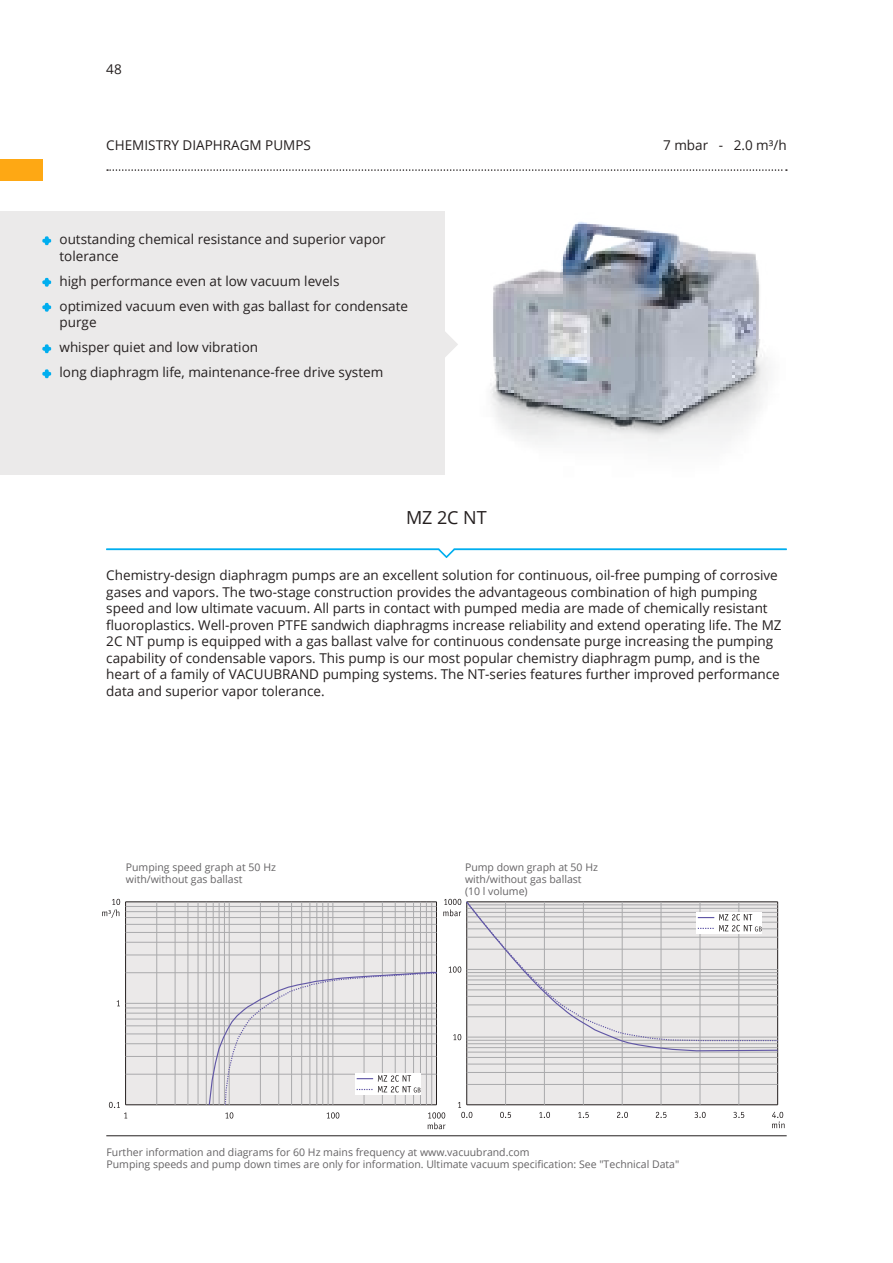
<style>
.page{position:relative;width:893px;height:1263px;background:#fff}
.page>*{position:absolute;margin:0;border:0;box-sizing:border-box;transform-origin:0 0}
.t1{font:18px "Open Sans";color:#241f1f}
.t2{font:13.5px/16.5px "Open Sans";color:#241f1f}
.t3{font:10.5px/12px "Open Sans";color:#656365}
.s1{font-family:"Cooper Black Std";font-style:italic;color:#00aeef}
</style>
<div class="page">
<svg style="left:444px;top:317px;width:14px;height:54px"></svg>
<div style="left:0;top:212px;width:444px;height:263px;background:#ebeaea"></div>
<svg style="left:107px;top:169px;width:680px;height:2px"></svg>
<div style="left:0;top:159px;width:43px;height:22px;background:#fea814"></div>
<hr style="left:106px;top:1135px;width:681px;height:1px;background:#241f1f">
<svg style="left:106px;top:548px;width:681px;height:10px"></svg>
<svg style="left:42px;top:236px;width:10px;height:10px"></svg>
<svg style="left:42px;top:277px;width:10px;height:10px"></svg>
<svg style="left:42px;top:302px;width:10px;height:10px"></svg>
<svg style="left:42px;top:344px;width:10px;height:10px"></svg>
<svg style="left:42px;top:369px;width:10px;height:10px"></svg>
<div style="left:126px;top:902px;width:310px;height:203px;background:#ebe9e9"></div>
<hr style="left:125px;top:902px;width:1px;height:203px;background:#241f1f">
<hr style="left:126px;top:1074px;width:310px;height:1px;background:#aaaaac">
<hr style="left:126px;top:1056px;width:310px;height:1px;background:#aaaaac">
<hr style="left:126px;top:1043px;width:310px;height:1px;background:#aaaaac">
<hr style="left:126px;top:1034px;width:310px;height:1px;background:#aaaaac">
<hr style="left:126px;top:1025px;width:310px;height:1px;background:#aaaaac">
<hr style="left:126px;top:1019px;width:310px;height:1px;background:#aaaaac">
<hr style="left:126px;top:1013px;width:310px;height:1px;background:#aaaaac">
<hr style="left:126px;top:1008px;width:310px;height:1px;background:#aaaaac">
<hr style="left:126px;top:1003px;width:310px;height:1px;background:#aaaaac">
<hr style="left:126px;top:972px;width:310px;height:1px;background:#aaaaac">
<hr style="left:126px;top:955px;width:310px;height:1px;background:#aaaaac">
<hr style="left:126px;top:942px;width:310px;height:1px;background:#aaaaac">
<hr style="left:126px;top:932px;width:310px;height:1px;background:#aaaaac">
<hr style="left:126px;top:924px;width:310px;height:1px;background:#aaaaac">
<hr style="left:126px;top:917px;width:310px;height:1px;background:#aaaaac">
<hr style="left:126px;top:911px;width:310px;height:1px;background:#aaaaac">
<hr style="left:126px;top:906px;width:310px;height:1px;background:#aaaaac">
<svg style="left:102px;top:899px;width:18px;height:19px"></svg>
<hr style="left:126px;top:1104px;width:310px;height:1px;background:#241f1f">
<hr style="left:126px;top:901px;width:310px;height:1px;background:#241f1f">
<svg style="left:109px;top:1102px;width:18px;height:16px"></svg>
<hr style="left:156px;top:902px;width:1px;height:203px;background:#aaaaac">
<hr style="left:175px;top:902px;width:1px;height:203px;background:#aaaaac">
<hr style="left:188px;top:902px;width:1px;height:203px;background:#aaaaac">
<hr style="left:198px;top:902px;width:1px;height:203px;background:#aaaaac">
<hr style="left:206px;top:902px;width:1px;height:203px;background:#aaaaac">
<svg style="left:208px;top:899px;width:577px;height:230px"></svg>
<img style="left:490px;top:221px;width:280px;height:224px">
<p class="t2" style="left:106px;top:61px;width:17px">48</p>
<p class="t2" style="left:106px;top:137px;width:18px">Chemistry</p>
<p class="t2" style="left:183px;top:137px;width:10px">diaphragm</p>
<p class="t2" style="left:265px;top:137px;width:9px">pumps</p>
<p class="t2" style="left:663px;top:137px;width:125px">7 mbar - 2.0 m³/h</p>
<p class="t2" style="left:60px;top:231px;width:328px;text-indent:-17px"><span class="s1">+</span> outstanding chemical resistance and superior vapor tolerance</p>
<p class="t2" style="left:43px;top:268px;width:367px;line-height:25px"><span class="s1">+</span> high performance even at low vacuum levels<br><span class="s1">+</span> optimized vacuum even with gas ballast for condensate</p>
<p class="t2" style="left:43px;top:309px;width:342px;line-height:25px;text-indent:17px">purge<br><span class="s1">+</span> whisper quiet and low vibration<br><span class="s1">+</span> long diaphragm life, maintenance-free drive system</p>
<h1 class="t1" style="left:406px;top:505px;width:82px">MZ 2C NT</h1>
<p class="t2" style="left:106px;top:567px;width:677px">Chemistry-design diaphragm pumps are an excellent solution for continuous, oil-free pumping of corrosive gases and vapors. The two-stage construction provides the advantageous combination of high pumping speed and low ultimate vacuum. All parts in contact with pumped media are made of chemically resistant fluoroplastics. Well-proven PTFE sandwich diaphragms increase reliability and extend operating life. The MZ 2C NT pump is equipped with a gas ballast valve for continuous condensate purge increasing the pumping capability of condensable vapors. This pump is our most popular chemistry diaphragm pump, and is the heart of a family of VACUUBRAND pumping systems. The NT-series features further improved performance data and superior vapor tolerance.</p>
<p class="t3" style="left:126px;top:861px;width:152px">Pumping speed graph at 50 Hz with/without gas ballast</p>
<p class="t3" style="left:465px;top:861px;width:134px">Pump down graph at 50 Hz with/without gas ballast (10 l volume)</p>
<p class="t3" style="left:106px;top:1146px;width:574px">Further information and diagrams for 60 Hz mains frequency at www.vacuubrand.com<br>Pumping speeds and pump down times are only for information. Ultimate vacuum specification: See "Technical Data"</p>
</div>
